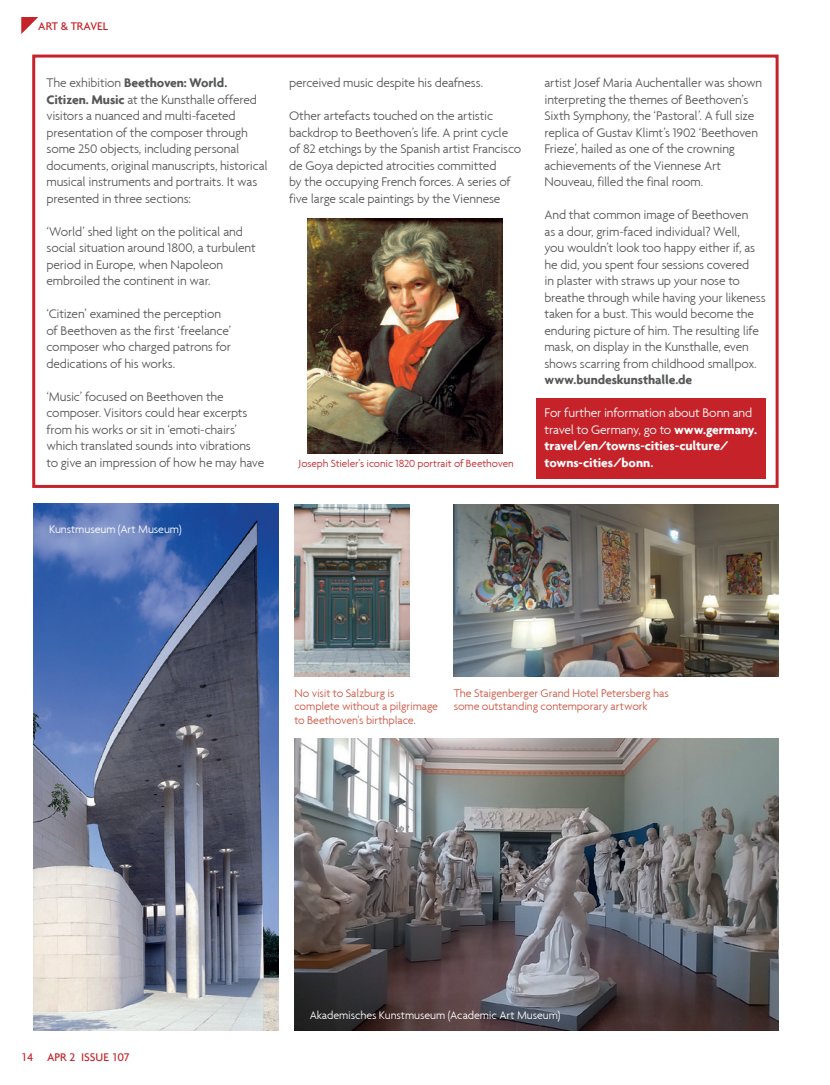
<style>
.page{position:relative;width:830px;height:1085px;background:#fff}
.page>*{position:absolute;margin:0;border:0;box-sizing:border-box;transform-origin:0 0}
.t1{font:300 13.5px/16.5px "Agenda";letter-spacing:-.015em;color:#57585a}
.t2{font:700 13.5px/16.5px "Agenda";letter-spacing:-.01em;color:#fff}
.t3{font:700 13.5px "Agenda";letter-spacing:-.005em;color:#57585a}
.t4{font:300 12px/13.5px "Agenda";letter-spacing:-.01em;color:#cf5543}
.t5{font:300 12px "Agenda";letter-spacing:-.005em;color:#fff}
.t6{font:500 12px "Agenda";color:#c62229}
.t7{font:300 11.25px "Agenda";letter-spacing:-.01em;color:#c62229}
.s1{font-weight:700}
.s2{font-weight:300}
</style>
<div class="page">
<svg style="left:21px;top:17px;width:17px;height:17px"></svg>
<div style="left:32px;top:55px;width:746px;height:433px;border:3px solid #c62229"></div>
<div style="left:536px;top:398px;width:229px;height:80px;background:#c62229"></div>
<img style="left:308px;top:219px;width:194px;height:234px">
<img style="left:34px;top:504px;width:244px;height:526px">
<img style="left:294px;top:738px;width:484px;height:292px">
<img style="left:294px;top:505px;width:115px;height:171px">
<img style="left:453px;top:505px;width:325px;height:171px">
<p class="t6" style="left:38px;top:19px;width:71px">ART &amp; TRAVEL</p>
<p class="t1" style="left:46px;top:74px;width:223px">The exhibition <span class="s1">Beethoven: World.<br>Citizen. Music</span> at the Kunsthalle offered visitors a nuanced and multi-faceted presentation of the composer through some 250 objects, including personal documents, original manuscripts, historical musical instruments and portraits. It was presented in three sections:</p>
<p class="t1" style="left:46px;top:223px;width:211px">‘World’ shed light on the political and social situation around 1800, a turbulent period in Europe, when Napoleon embroiled the continent in war.</p>
<p class="t1" style="left:46px;top:305px;width:186px">‘Citizen’ examined the perception of Beethoven as the first ‘freelance’ composer who charged patrons for dedications of his works.</p>
<p class="t1" style="left:46px;top:388px;width:219px">‘Music’ focused on Beethoven the composer. Visitors could hear excerpts from his works or sit in ‘emoti-chairs’ which translated sounds into vibrations to give an impression of how he may have</p>
<p class="t5" style="left:49px;top:522px;width:134px">Kunstmuseum (Art Museum)</p>
<p class="t1" style="left:289px;top:74px;width:196px">perceived music despite his deafness.</p>
<p class="t1" style="left:289px;top:107px;width:233px">Other artefacts touched on the artistic backdrop to Beethoven’s life. A print cycle of 82 etchings by the Spanish artist Francisco de Goya depicted atrocities committed<br>by the occupying French forces. A series of five large scale paintings by the Viennese</p>
<p class="t7" style="left:298px;top:456px;width:216px">Joseph Stieler’s iconic 1820 portrait of Beethoven</p>
<p class="t1" style="left:544px;top:74px;width:219px">artist Josef Maria Auchentaller was shown interpreting the themes of Beethoven’s Sixth Symphony, the ‘Pastoral’. A full size replica of Gustav Klimt’s 1902 ‘Beethoven Frieze’, hailed as one of the crowning achievements of the Viennese Art Nouveau, filled the final room.</p>
<p class="t1" style="left:544px;top:206px;width:223px">And that common image of Beethoven<br>as a dour, grim-faced individual? Well,<br>you wouldn’t look too happy either if, as he did, you spent four sessions covered<br>in plaster with straws up your nose to breathe through while having your likeness taken for a bust. This would become the enduring picture of him. The resulting life mask, on display in the Kunsthalle, even shows scarring from childhood smallpox.</p>
<p class="t3" style="left:544px;top:371px;width:149px">www.bundeskunsthalle.de</p>
<p class="t2" style="left:544px;top:404px;width:214px"><span class="s2">For further information about Bonn and travel to Germany, go to</span> www.germany. travel/en/towns-cities-culture/ towns-cities/bonn.</p>
<p class="t4" style="left:294px;top:685px;width:145px">No visit to Salzburg is complete without a pilgrimage to Beethoven's birthplace.</p>
<p class="t4" style="left:453px;top:685px;width:216px">The Staigenberger Grand Hotel Petersberg has some outstanding contemporary artwork</p>
<p class="t6" style="left:21px;top:1049px;width:110px">14 APR 2 ISSUE 107</p>
<p class="t5" style="left:309px;top:1007px;width:252px">Akademisches Kunstmuseum (Academic Art Museum)</p>
</div>
